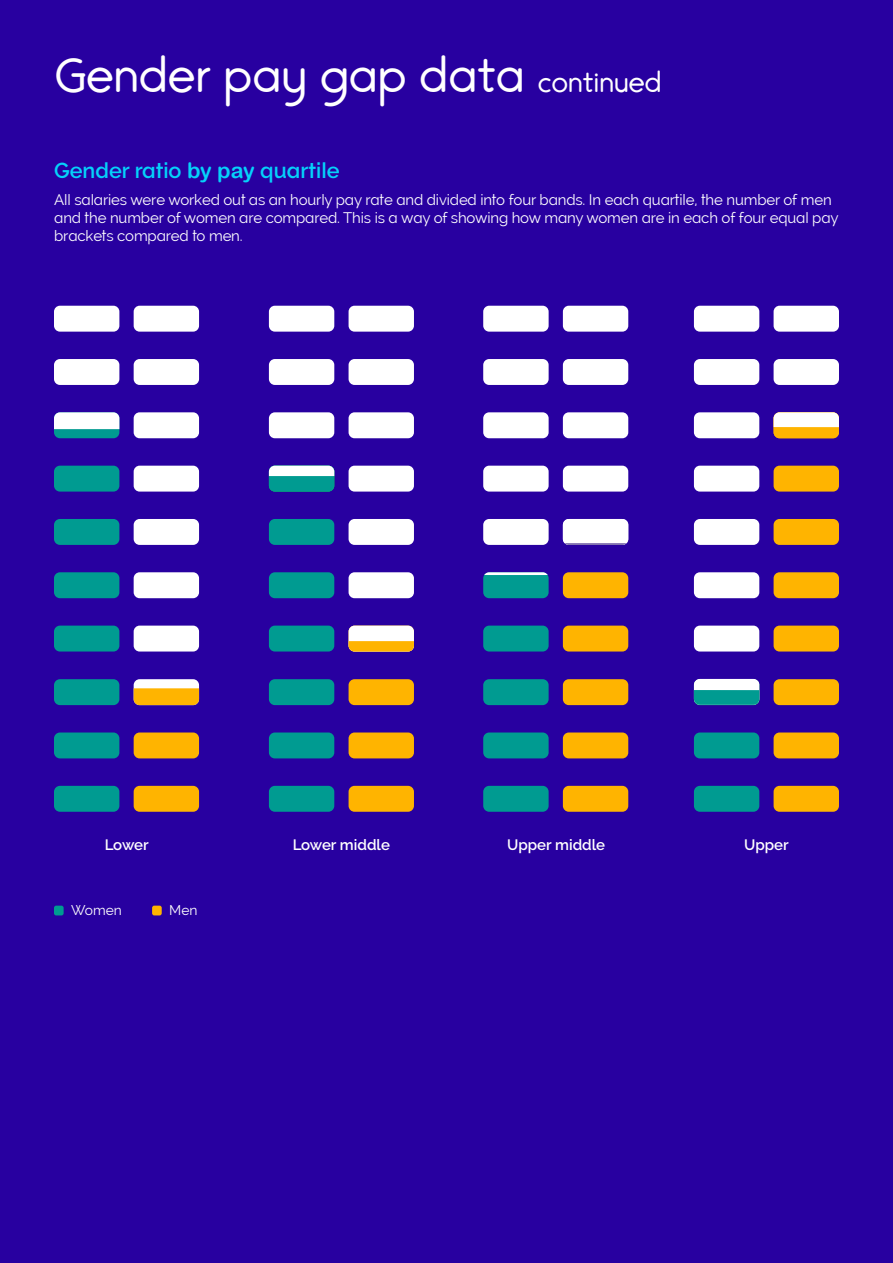
<style>
.page{position:relative;width:893px;height:1263px;background:#2800a0}
.page>*{position:absolute;margin:0;border:0;box-sizing:border-box;transform-origin:0 0}
.t1{font:46.2px "Fifita Ligatures";color:#fff}
.t2{font:600 21.6px "Raleway";color:#05d2fa}
.t3{font:15px/18px "Raleway";letter-spacing:-.01em;color:#fff}
.t4{font:600 15px "Raleway";color:#fff}
.t5{font:13.8px "Raleway";color:#fff}
.s1{font-size:27px}
.s2{font-family:"Arial Rounded MT Bold";font-weight:400}
</style>
<div class="page">
<div style="left:54px;top:906px;width:10px;height:9px;background:#009b91;border-radius:2px"></div>
<div style="left:152px;top:906px;width:10px;height:9px;background:#ffb400;border-radius:2px"></div>
<div style="left:54px;top:626px;width:65px;height:25px;background:#009b91;border-radius:6px"></div>
<div style="left:134px;top:626px;width:65px;height:25px;background:#fff;border-radius:6px"></div>
<div style="left:54px;top:786px;width:65px;height:26px;background:#009b91;border-radius:6px"></div>
<div style="left:134px;top:786px;width:65px;height:26px;background:#ffb400;border-radius:6px"></div>
<div style="left:54px;top:572px;width:65px;height:26px;background:#009b91;border-radius:6px"></div>
<div style="left:134px;top:572px;width:65px;height:26px;background:#fff;border-radius:6px"></div>
<div style="left:54px;top:732px;width:65px;height:26px;background:#009b91;border-radius:6px"></div>
<div style="left:134px;top:732px;width:65px;height:26px;background:#ffb400;border-radius:6px"></div>
<div style="left:54px;top:519px;width:65px;height:26px;background:#009b91;border-radius:6px"></div>
<div style="left:134px;top:519px;width:65px;height:26px;background:#fff;border-radius:6px"></div>
<div style="left:54px;top:679px;width:65px;height:26px;background:#009b91;border-radius:6px"></div>
<div style="left:134px;top:679px;width:65px;height:26px;background:#fff;border-radius:6px"></div>
<div style="left:54px;top:466px;width:65px;height:26px;background:#009b91;border-radius:6px"></div>
<div style="left:134px;top:466px;width:65px;height:26px;background:#fff;border-radius:6px"></div>
<div style="left:54px;top:412px;width:65px;height:26px;background:#009b91;border-radius:6px"></div>
<div style="left:134px;top:412px;width:65px;height:26px;background:#fff;border-radius:6px"></div>
<div style="left:54px;top:359px;width:65px;height:26px;background:#fff;border-radius:6px"></div>
<div style="left:134px;top:359px;width:65px;height:26px;background:#fff;border-radius:6px"></div>
<div style="left:54px;top:306px;width:65px;height:26px;background:#fff;border-radius:6px"></div>
<div style="left:134px;top:306px;width:65px;height:26px;background:#fff;border-radius:6px"></div>
<svg style="left:54px;top:412px;width:65px;height:17px"></svg>
<svg style="left:134px;top:688px;width:65px;height:17px"></svg>
<div style="left:269px;top:626px;width:65px;height:25px;background:#009b91;border-radius:6px"></div>
<div style="left:269px;top:786px;width:65px;height:26px;background:#009b91;border-radius:6px"></div>
<div style="left:349px;top:786px;width:65px;height:26px;background:#ffb400;border-radius:6px"></div>
<div style="left:269px;top:572px;width:65px;height:26px;background:#009b91;border-radius:6px"></div>
<div style="left:349px;top:572px;width:65px;height:26px;background:#fff;border-radius:6px"></div>
<div style="left:269px;top:732px;width:65px;height:26px;background:#009b91;border-radius:6px"></div>
<div style="left:349px;top:732px;width:65px;height:26px;background:#ffb400;border-radius:6px"></div>
<div style="left:269px;top:519px;width:65px;height:26px;background:#009b91;border-radius:6px"></div>
<div style="left:349px;top:519px;width:65px;height:26px;background:#fff;border-radius:6px"></div>
<div style="left:269px;top:679px;width:65px;height:26px;background:#009b91;border-radius:6px"></div>
<div style="left:349px;top:679px;width:65px;height:26px;background:#ffb400;border-radius:6px"></div>
<div style="left:349px;top:466px;width:65px;height:26px;background:#fff;border-radius:6px"></div>
<div style="left:269px;top:412px;width:65px;height:26px;background:#fff;border-radius:6px"></div>
<div style="left:349px;top:412px;width:65px;height:26px;background:#fff;border-radius:6px"></div>
<div style="left:269px;top:359px;width:65px;height:26px;background:#fff;border-radius:6px"></div>
<div style="left:349px;top:359px;width:65px;height:26px;background:#fff;border-radius:6px"></div>
<div style="left:269px;top:306px;width:65px;height:26px;background:#fff;border-radius:6px"></div>
<div style="left:349px;top:306px;width:65px;height:26px;background:#fff;border-radius:6px"></div>
<div style="left:349px;top:626px;width:65px;height:25px;background:#fff;border-radius:6px"></div>
<svg style="left:349px;top:641px;width:65px;height:10px"></svg>
<div style="left:269px;top:466px;width:65px;height:26px;background:#009b91;border-radius:6px"></div>
<svg style="left:269px;top:466px;width:65px;height:10px"></svg>
<div style="left:694px;top:626px;width:65px;height:25px;background:#fff;border-radius:6px"></div>
<div style="left:774px;top:626px;width:65px;height:25px;background:#ffb400;border-radius:6px"></div>
<div style="left:694px;top:786px;width:65px;height:26px;background:#009b91;border-radius:6px"></div>
<div style="left:774px;top:786px;width:65px;height:26px;background:#ffb400;border-radius:6px"></div>
<div style="left:694px;top:572px;width:65px;height:26px;background:#fff;border-radius:6px"></div>
<div style="left:774px;top:572px;width:65px;height:26px;background:#ffb400;border-radius:6px"></div>
<div style="left:694px;top:732px;width:65px;height:26px;background:#009b91;border-radius:6px"></div>
<div style="left:774px;top:732px;width:65px;height:26px;background:#ffb400;border-radius:6px"></div>
<div style="left:694px;top:519px;width:65px;height:26px;background:#fff;border-radius:6px"></div>
<div style="left:774px;top:519px;width:65px;height:26px;background:#ffb400;border-radius:6px"></div>
<div style="left:774px;top:679px;width:65px;height:26px;background:#ffb400;border-radius:6px"></div>
<div style="left:694px;top:466px;width:65px;height:26px;background:#fff;border-radius:6px"></div>
<div style="left:774px;top:466px;width:65px;height:26px;background:#ffb400;border-radius:6px"></div>
<div style="left:694px;top:412px;width:65px;height:26px;background:#fff;border-radius:6px"></div>
<div style="left:694px;top:359px;width:65px;height:26px;background:#fff;border-radius:6px"></div>
<div style="left:774px;top:359px;width:65px;height:26px;background:#fff;border-radius:6px"></div>
<div style="left:694px;top:306px;width:65px;height:26px;background:#fff;border-radius:6px"></div>
<div style="left:774px;top:306px;width:65px;height:26px;background:#fff;border-radius:6px"></div>
<div style="left:774px;top:412px;width:65px;height:26px;background:#ffb400;border-radius:6px"></div>
<svg style="left:774px;top:412px;width:65px;height:15px"></svg>
<svg style="left:694px;top:679px;width:65px;height:26px"></svg>
<div style="left:483px;top:626px;width:66px;height:25px;background:#009b91;border-radius:6px"></div>
<div style="left:563px;top:626px;width:65px;height:25px;background:#ffb400;border-radius:6px"></div>
<div style="left:483px;top:786px;width:66px;height:26px;background:#009b91;border-radius:6px"></div>
<div style="left:563px;top:786px;width:65px;height:26px;background:#ffb400;border-radius:6px"></div>
<div style="left:483px;top:572px;width:66px;height:26px;background:#009b91;border-radius:6px"></div>
<div style="left:563px;top:572px;width:65px;height:26px;background:#ffb400;border-radius:6px"></div>
<div style="left:483px;top:732px;width:66px;height:26px;background:#009b91;border-radius:6px"></div>
<div style="left:563px;top:732px;width:65px;height:26px;background:#ffb400;border-radius:6px"></div>
<div style="left:483px;top:519px;width:66px;height:26px;background:#fff;border-radius:6px"></div>
<div style="left:483px;top:679px;width:66px;height:26px;background:#009b91;border-radius:6px"></div>
<div style="left:563px;top:679px;width:65px;height:26px;background:#ffb400;border-radius:6px"></div>
<div style="left:483px;top:466px;width:66px;height:26px;background:#fff;border-radius:6px"></div>
<div style="left:563px;top:466px;width:65px;height:26px;background:#fff;border-radius:6px"></div>
<div style="left:483px;top:412px;width:66px;height:26px;background:#fff;border-radius:6px"></div>
<div style="left:563px;top:412px;width:65px;height:26px;background:#fff;border-radius:6px"></div>
<div style="left:483px;top:359px;width:66px;height:26px;background:#fff;border-radius:6px"></div>
<div style="left:563px;top:359px;width:65px;height:26px;background:#fff;border-radius:6px"></div>
<div style="left:483px;top:306px;width:66px;height:26px;background:#fff;border-radius:6px"></div>
<div style="left:563px;top:306px;width:65px;height:26px;background:#fff;border-radius:6px"></div>
<div style="left:563px;top:519px;width:65px;height:26px;background:#fff;border-radius:6px"></div>
<svg style="left:565px;top:543px;width:61px;height:2px"></svg>
<svg style="left:484px;top:572px;width:64px;height:3px"></svg>
<h1 class="t1" style="left:54px;top:47px;width:609px">Gender pay gap data <span class="s1">continued</span></h1>
<h2 class="t2" style="left:54px;top:158px;width:287px">Gender ratio <span class="s2">by pay</span> quartile</h2>
<p class="t3" style="left:54px;top:190px;width:786px">All salaries were worked out as an hourly pay rate and divided into four bands. In each quartile, the number of men and the number of women are compared. This is a way of showing how many women are in each of four equal pay brackets compared to men.</p>
<p class="t4" style="left:105px;top:836px;width:45px">Lower</p>
<p class="t4" style="left:293px;top:836px;width:99px">Lower middle</p>
<p class="t4" style="left:507px;top:836px;width:100px">Upper middle</p>
<p class="t4" style="left:744px;top:836px;width:46px">Upper</p>
<p class="t5" style="left:71px;top:902px;width:52px">Women</p>
<p class="t5" style="left:169px;top:902px;width:30px">Men</p>
</div>
